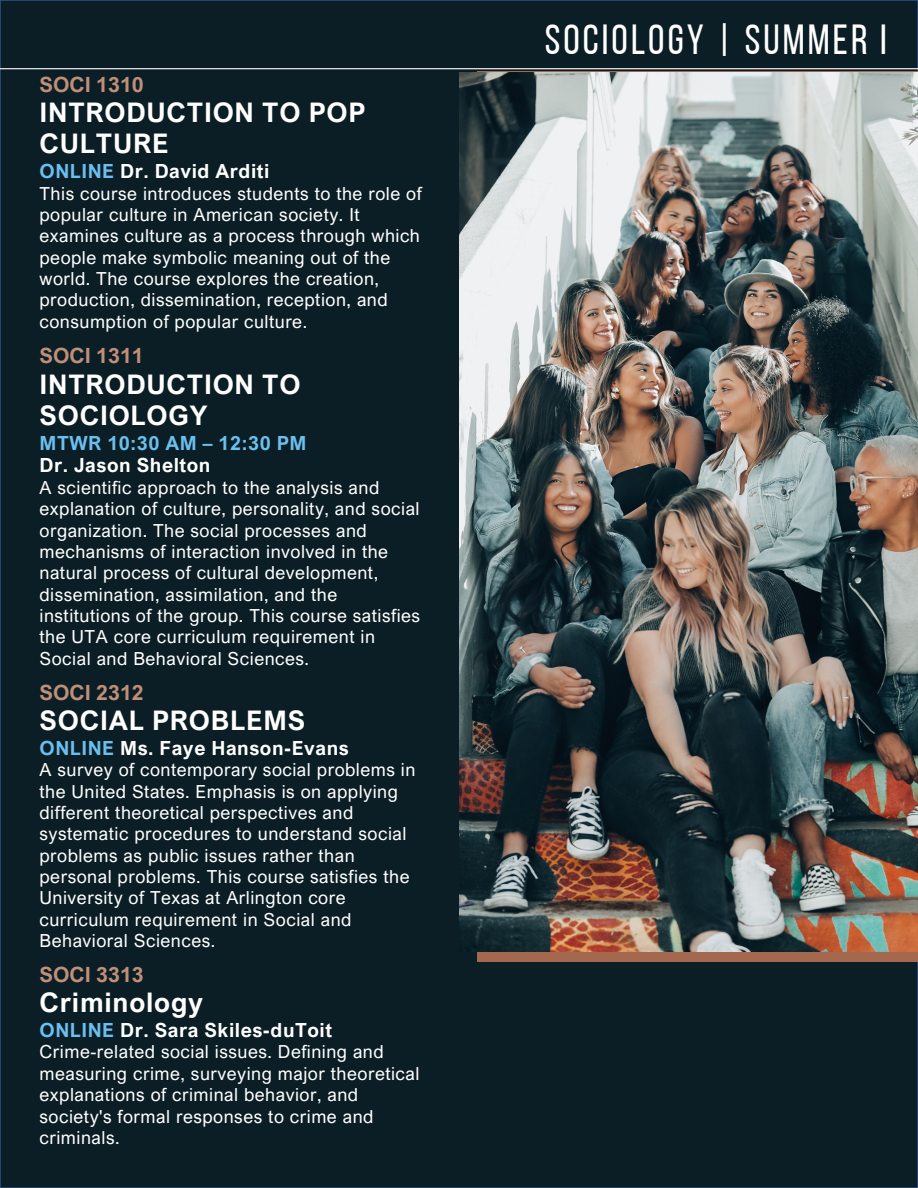
<style>
.page{position:relative;width:918px;height:1188px;background:#0b1e26}
.page>*{position:absolute;margin:0;border:0;box-sizing:border-box;transform-origin:0 0}
.t1{font:42px "Bebas Neue";letter-spacing:.075em;color:#fff}
.t2{font:700 27px/31.5px "Arial Nova";letter-spacing:.03em;color:#fff}
.t3{font:700 21px "Arial Nova";color:#c08f78}
.t4{font:700 19.5px "Arial Nova";letter-spacing:.03em;color:#fff}
.t5{font:700 19.5px "Arial Nova";letter-spacing:.03em;color:#6bbfef}
.t6{font:18px/21.3px "Arial Nova";letter-spacing:.03em;color:#fff}
.s1{color:#6bbfef}
</style>
<div class="page">
<hr style="left:0;top:68px;width:918px;height:1px;background:#fff">
<img style="left:459px;top:72px;width:459px;height:879px">
<p class="t3" style="left:40px;top:71px;width:106px">SOCI 1310</p>
<h2 class="t2" style="left:40px;top:96px;width:327px">INTRODUCTION TO POP<br>CULTURE</h2>
<p class="t4" style="left:40px;top:159px;width:232px"><span class="s1">ONLINE</span> Dr. David Arditi</p>
<p class="t6" style="left:40px;top:182px;width:384px">This course introduces students to the role of popular culture in American society. It examines culture as a process through which people make symbolic meaning out of the world. The course explores the creation, production, dissemination, reception, and consumption of popular culture.</p>
<p class="t3" style="left:40px;top:343px;width:106px">SOCI 1311</p>
<h2 class="t2" style="left:40px;top:368px;width:263px">INTRODUCTION TO<br>SOCIOLOGY</h2>
<p class="t5" style="left:40px;top:431px;width:269px">MTWR 10:30 AM – 12:30 PM</p>
<p class="t4" style="left:40px;top:453px;width:173px">Dr. Jason Shelton</p>
<p class="t6" style="left:40px;top:476px;width:382px">A scientific approach to the analysis and explanation of culture, personality, and social organization. The social processes and mechanisms of interaction involved in the natural process of cultural development, dissemination, assimilation, and the institutions of the group. This course satisfies the UTA core curriculum requirement in Social and Behavioral Sciences.</p>
<p class="t3" style="left:40px;top:679px;width:106px">SOCI 2312</p>
<h2 class="t2" style="left:40px;top:704px;width:267px">SOCIAL PROBLEMS</h2>
<p class="t4" style="left:40px;top:736px;width:311px"><span class="s1">ONLINE</span> Ms. Faye Hanson-Evans</p>
<p class="t6" style="left:40px;top:759px;width:377px">A survey of contemporary social problems in the United States. Emphasis is on applying different theoretical perspectives and systematic procedures to understand social problems as public issues rather than personal problems. This course satisfies the University of Texas at Arlington core curriculum requirement in Social and Behavioral Sciences.</p>
<p class="t3" style="left:40px;top:961px;width:106px">SOCI 3313</p>
<h2 class="t2" style="left:40px;top:986px;width:165px">Criminology</h2>
<p class="t4" style="left:40px;top:1018px;width:294px"><span class="s1">ONLINE</span> Dr. Sara Skiles-duToit</p>
<p class="t6" style="left:40px;top:1041px;width:381px">Crime-related social issues. Defining and measuring crime, surveying major theoretical explanations of criminal behavior, and society's formal responses to crime and criminals.</p>
<h1 class="t1" style="left:545px;top:22px;width:344px">SOCIOLOGY | SUMMER I</h1>
</div>
